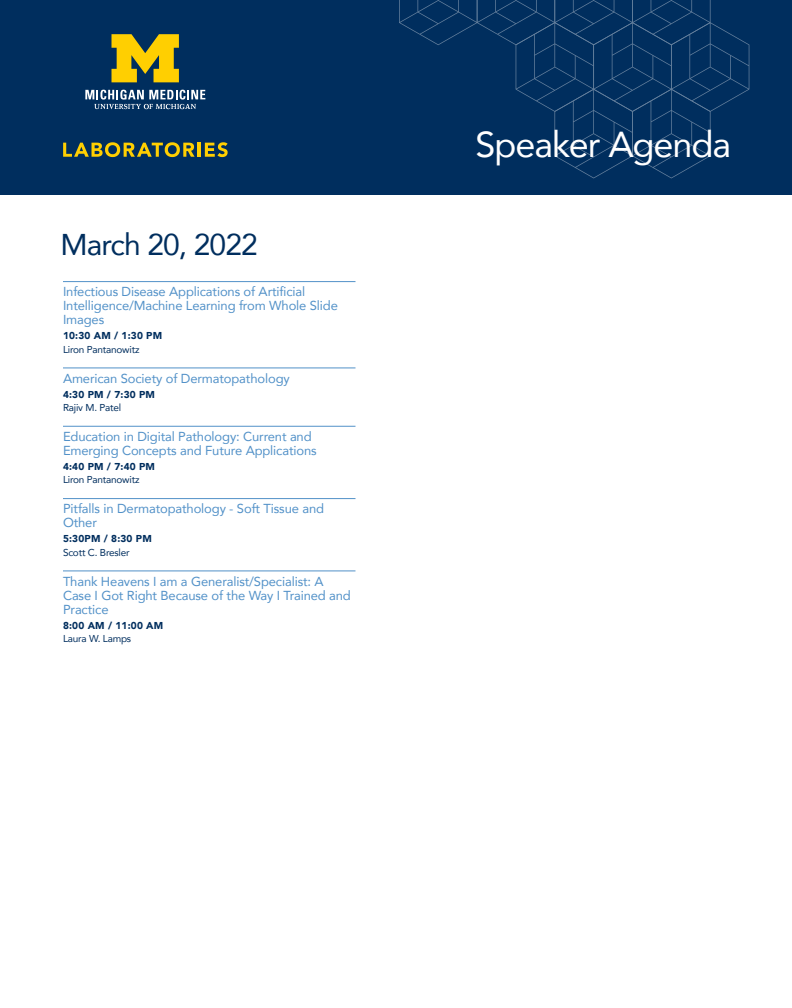
<style>
.page{position:relative;width:792px;height:1008px;background:#fff}
.page>*{position:absolute;margin:0;border:0;box-sizing:border-box;transform-origin:0 0}
.t1{font:36px "Avenir";letter-spacing:-.03em;color:#fff}
.Paragraph_Style_1{font:30px "Avenir";letter-spacing:-.03em;color:#002e5e}
.t2{font:13px/14px "Avenir";letter-spacing:-.01em;color:#5291c8}
.name{font:10px "Avenir";letter-spacing:-.02em;color:#002e5e}
.Time{font:900 10px "Avenir";letter-spacing:.02em;color:#002e5e}
</style>
<div class="page">
<div style="left:0;top:0;width:792px;height:194px;background:#002e5e"></div>
<svg style="left:399px;top:0;width:350px;height:178px"></svg>
<hr style="left:63px;top:281px;width:293px;height:1px;background:#5291c8">
<hr style="left:63px;top:368px;width:293px;height:1px;background:#5291c8">
<hr style="left:63px;top:426px;width:293px;height:1px;background:#5291c8">
<hr style="left:63px;top:498px;width:293px;height:1px;background:#5291c8">
<hr style="left:63px;top:571px;width:293px;height:1px;background:#5291c8">
<svg style="left:85px;top:90px;width:120px;height:19px"></svg>
<svg style="left:112px;top:34px;width:67px;height:48px"></svg>
<svg style="left:63px;top:142px;width:132px;height:15px"></svg>
<hr style="left:198px;top:143px;width:3px;height:14px;background:#ffcf01">
<svg style="left:205px;top:142px;width:23px;height:15px"></svg>
<p class="Paragraph_Style_1" style="left:60px;top:221px;width:199px">March 20, 2022</p>
<p class="t2" style="left:63px;top:284px;width:276px">Infectious Disease Applications of Artificial<br>Intelligence/Machine Learning from Whole Slide<br>Images</p>
<p class="Time" style="left:63px;top:327px;width:101px">10:30 AM / 1:30 PM</p>
<p class="name" style="left:63px;top:341px;width:78px">Liron Pantanowitz</p>
<p class="t2" style="left:63px;top:371px;width:228px">American Society of Dermatopathology</p>
<p class="Time" style="left:63px;top:386px;width:94px">4:30 PM / 7:30 PM</p>
<p class="name" style="left:63px;top:400px;width:60px">Rajiv M. Patel</p>
<p class="t2" style="left:63px;top:429px;width:255px">Education in Digital Pathology: Current and<br>Emerging Concepts and Future Applications</p>
<p class="Time" style="left:63px;top:458px;width:94px">4:40 PM / 7:40 PM</p>
<p class="name" style="left:63px;top:472px;width:78px">Liron Pantanowitz</p>
<p class="t2" style="left:63px;top:501px;width:263px">Pitfalls in Dermatopathology - Soft Tissue and<br>Other</p>
<p class="Time" style="left:63px;top:530px;width:90px">5:30PM / 8:30 PM</p>
<p class="name" style="left:63px;top:544px;width:68px">Scott C. Bresler</p>
<p class="t2" style="left:63px;top:574px;width:289px">Thank Heavens I am a Generalist/Specialist: A<br>Case I Got Right Because of the Way I Trained and<br>Practice</p>
<p class="Time" style="left:63px;top:617px;width:102px">8:00 AM / 11:00 AM</p>
<p class="name" style="left:63px;top:631px;width:70px">Laura W. Lamps</p>
<p class="t1" style="left:476px;top:116px;width:257px">Speaker Agenda</p>
</div>
